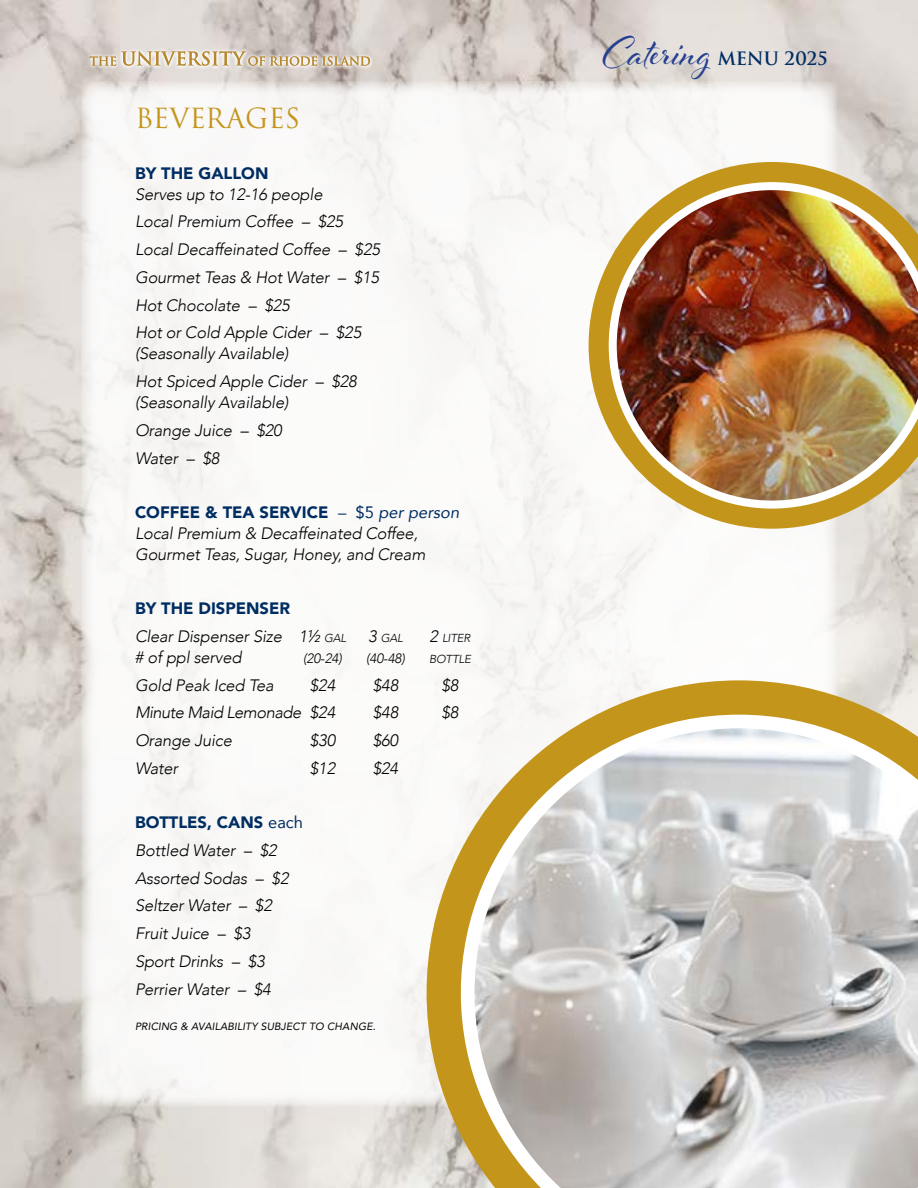
<style>
.page{position:relative;width:918px;height:1188px;background:#fff}
.page>*{position:absolute;margin:0;border:0;box-sizing:border-box;transform-origin:0 0}
.t1{font:43.8px "Al Fresco";color:#25408f}
.t2{font:27px "Trajan Pro 3";color:#c3951a}
.t3{font:600 18px "Trajan Pro 3";letter-spacing:-.005em;color:#002d62}
.t4{font:italic 300 16.5px/27.8px "Avenir";letter-spacing:-.01em;color:#000}
.t5{font:italic 300 16.5px "Avenir";letter-spacing:-.03em;color:#000}
.t6{font:900 16.5px "Avenir";color:#002d62}
.t7{font:italic 300 13.5px "Avenir";letter-spacing:-.01em;color:#000}
.t8{font:italic 300 11.55px "Avenir";letter-spacing:-.015em;color:#000}
.t9{font:italic 10.5px "Avenir";letter-spacing:.01em;color:#000}
.s1{font-weight:900;font-style:normal;color:#002d62}
.s2{font-weight:400;font-style:normal;color:#002d62}
.s3{font-weight:400;color:#002d62}
.s4{font-size:11.55px}
.s5{font-size:16.5px}
</style>
<div class="page">
<img style="left:0;top:0;width:918px;height:1188px">
<svg style="left:80px;top:1125px;width:225px;height:28px;background:#dad6d0"></svg>
<div style="left:81px;top:81px;width:756px;height:1026px;background:#faf9f8"></div>
<svg style="left:427px;top:680px;width:491px;height:508px"></svg>
<svg style="left:461px;top:715px;width:457px;height:473px;background:#ccc7bd"></svg>
<svg style="left:589px;top:162px;width:329px;height:367px"></svg>
<img style="left:609px;top:182px;width:309px;height:327px">
<svg style="left:86px;top:47px;width:288px;height:23px;background:#d6cfcb"></svg>
<svg style="left:90px;top:51px;width:280px;height:15px;background:#d7c7ad"></svg>
<h2 class="t2" style="left:135px;top:99px;width:167px">BEVERAGES</h2>
<p class="t6" style="left:135px;top:159px;width:135px">BY THE GALLON</p>
<p class="t4" style="left:135px;top:180px;width:247px">Serves up to 12-16 people<br>Local Premium Coffee – $25<br>Local Decaffeinated Coffee – $25<br>Gourmet Teas &amp; Hot Water – $15<br>Hot Chocolate – $25<br>Hot or Cold Apple Cider – $25</p>
<p class="t4" style="left:135px;top:340px;width:223px">(Seasonally Available)<br>Hot Spiced Apple Cider – $28</p>
<p class="t4" style="left:135px;top:388px;width:155px">(Seasonally Available)<br>Orange Juice – $20<br>Water – $8</p>
<p class="t4" style="left:135px;top:502px;width:326px;line-height:21px"><span class="s1">COFFEE &amp; TEA SERVICE</span> <span class="s2">– $5</span> <span class="s3">per person<br></span>Local Premium &amp; Decaffeinated Coffee,<br>Gourmet Teas, Sugar, Honey, and Cream</p>
<p class="t4" style="left:135px;top:595px;width:213px"><span class="s1">BY THE DISPENSER<br></span>Clear Dispenser Size 1½ <span class="s4">GAL</span></p>
<p class="t8" style="left:368px;top:631px;width:36px"><span class="s5">3</span> GAL</p>
<p class="t8" style="left:430px;top:631px;width:42px"><span class="s5">2</span> LITER</p>
<p class="t4" style="left:135px;top:643px;width:108px"># of ppl served</p>
<p class="t7" style="left:303px;top:650px;width:40px">(20-24)</p>
<p class="t7" style="left:366px;top:650px;width:40px">(40-48)</p>
<p class="t8" style="left:429px;top:652px;width:43px">BOTTLE</p>
<p class="t4" style="left:135px;top:671px;width:140px">Gold Peak Iced Tea</p>
<p class="t4" style="left:310px;top:671px;width:27px">$24</p>
<p class="t4" style="left:373px;top:671px;width:27px">$48</p>
<p class="t4" style="left:442px;top:671px;width:18px">$8</p>
<p class="t5" style="left:135px;top:703px;width:202px">Minute Maid Lemonade $24</p>
<p class="t4" style="left:373px;top:699px;width:27px">$48</p>
<p class="t4" style="left:442px;top:699px;width:18px">$8</p>
<p class="t4" style="left:135px;top:727px;width:98px">Orange Juice</p>
<p class="t4" style="left:310px;top:727px;width:27px">$30</p>
<p class="t4" style="left:373px;top:727px;width:27px">$60</p>
<p class="t4" style="left:135px;top:754px;width:45px">Water</p>
<p class="t4" style="left:310px;top:754px;width:27px">$12</p>
<p class="t4" style="left:373px;top:754px;width:27px">$24</p>
<p class="t4" style="left:135px;top:809px;width:170px"><span class="s1">BOTTLES, CANS</span> <span class="s2">each<br></span>Bottled Water – $2<br>Assorted Sodas – $2<br>Seltzer Water – $2<br>Fruit Juice – $3<br>Sport Drinks – $3<br>Perrier Water – $4</p>
<p class="t9" style="left:135px;top:1020px;width:242px">PRICING &amp; AVAILABILITY SUBJECT TO CHANGE.</p>
<h1 class="t1" style="left:603px;top:23px;width:110px">Catering</h1>
<p class="t3" style="left:717px;top:46px;width:112px">MENU 2025</p>
</div>
